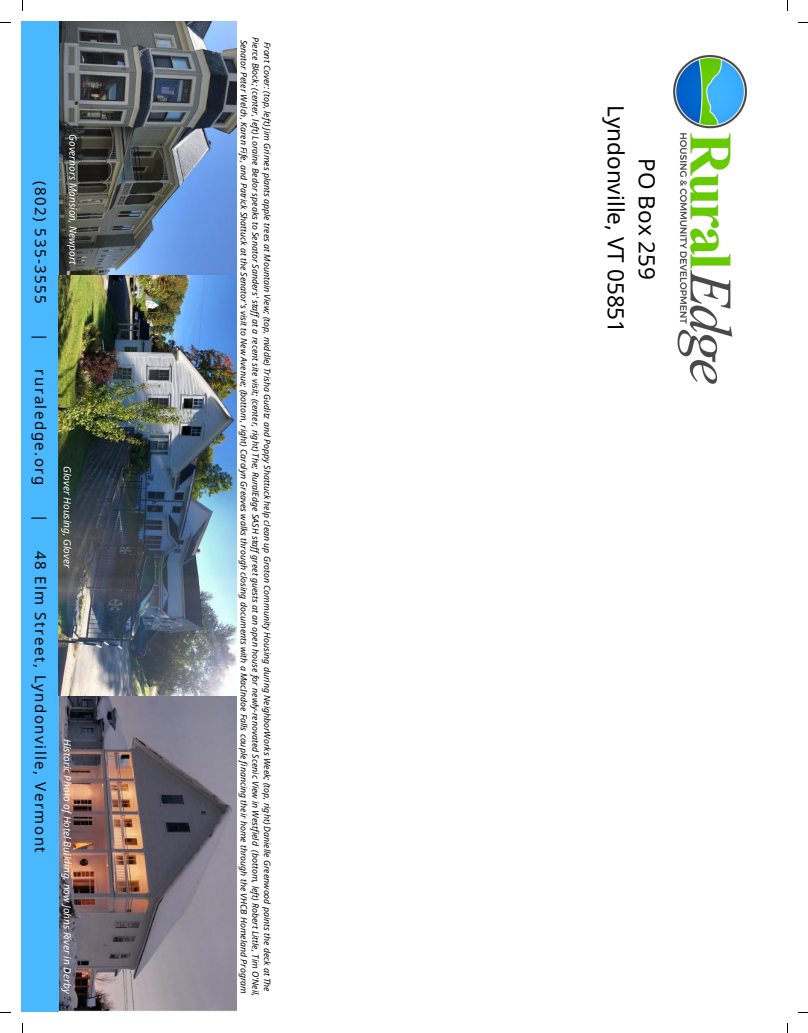
<style>
.page{position:relative;width:808px;height:1033px;background:#fff}
.page>*{position:absolute;margin:0;border:0;box-sizing:border-box;transform-origin:0 0}
.t1{font:22.5px/31px "Noto Sans";color:#000;text-align:center}
.t2{font:15px "Noto Sans";letter-spacing:.1em;color:#000}
.t3{font:italic 10px "Noto Sans";color:#fff}
.t4{font:italic 8.75px/11.6px "Noto Sans";color:#000;text-align:center}
</style>
<div class="page">
<div style="left:21px;top:22px;width:39px;height:990px;background:#49b8ff"></div>
<img style="left:59px;top:22px;width:178px;height:989px">
<img style="left:673px;top:55px;width:74px;height:328px">
<h2 class="t2" style="left:51px;top:181px;width:125px;rotate:90deg">(802) 535-3555</h2>
<h2 class="t2" style="left:51px;top:332px;width:10px;rotate:90deg">|</h2>
<h2 class="t2" style="left:51px;top:369px;width:117px;rotate:90deg">ruraledge.org</h2>
<h2 class="t2" style="left:51px;top:514px;width:10px;rotate:90deg">|</h2>
<h2 class="t2" style="left:51px;top:550px;width:304px;rotate:90deg">48 Elm Street, Lyndonville, Vermont</h2>
<p class="t3" style="left:80px;top:134px;width:132px;rotate:90deg">Governors Mansion, Newport</p>
<p class="t3" style="left:74px;top:466px;width:104px;rotate:90deg">Glover Housing, Glover</p>
<p class="t3" style="left:74px;top:739px;width:257px;rotate:90deg">Historic Photo ofHotel Building, now Johns River in Derby</p>
<p class="t4" style="left:273px;top:37px;width:961px;rotate:90deg">Front Cover: (top, left) Jim Grimes plants apple trees at Mountain View; (top, middle) Trisha Guditz and Poppy Shattuck help clean up Groton Community Housing during NeighborWorks Week; (top, right) Danielle Greenwood paints the deck at The<br>Pierce Block; (center, left) Loraine Bedor speaks to Senator Sanders' staffat a recent site visit; (center, right) The; RuralEdge SASH staffgreet guests at an open house for newly-renovated Scenic View in Westfield (bottom, left) Robert Little, Tim O'Neil,<br>Senator Peter Welch, Karen Fife, and Patrick Shattuck at the Senator's visit to New Avenue; (bottom, right) Carolyn Greaves walks through closing documents with a MacIndoe Falls couple financing their home through the VHCB Homeland Program</p>
<h1 class="t1" style="left:663px;top:105px;width:230px;rotate:90deg">PO Box 259<br>Lyndonville, VT 05851</h1>
</div>
